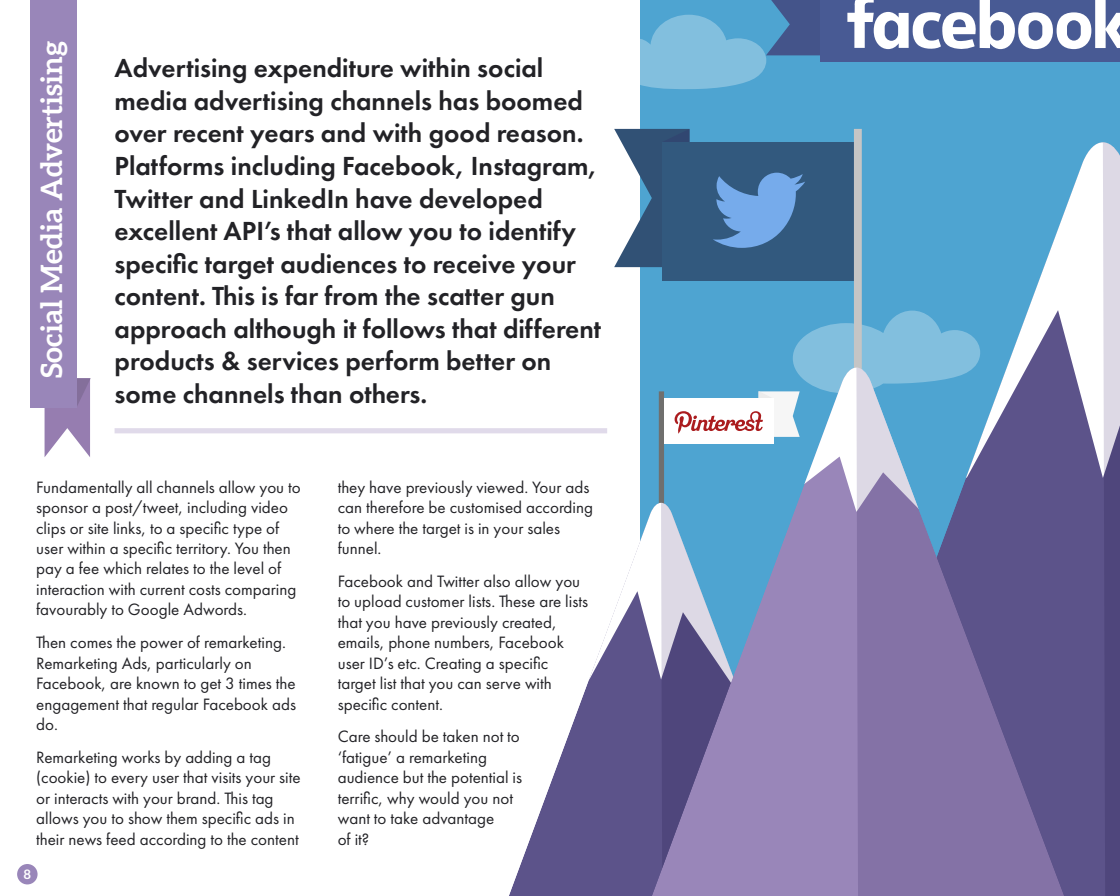
<style>
.page{position:relative;width:1120px;height:896px;background:#fff}
.page>*{position:absolute;margin:0;border:0;box-sizing:border-box;transform-origin:0 0}
.t1{font:700 29.4px "Aleo";color:#fff}
.t2{font:600 27.12px/32.6px "Futura PT";color:#222226}
.t3{font:17.06px/20.5px "Futura PT";color:#222226}
.t4{font:700 13.12px "Aleo";color:#fff}
</style>
<div class="page">
<div style="left:640px;top:0;width:480px;height:896px;background:#4ea4d1"></div>
<svg style="left:45px;top:378px;width:46px;height:79px"></svg>
<div style="left:31px;top:0;width:46px;height:407px;background:#9986b9"></div>
<div style="left:115px;top:428px;width:492px;height:5px;background:#e0daea"></div>
<div style="left:17px;top:864px;width:21px;height:20px;background:#9986b9;border-radius:50%"></div>
<svg style="left:614px;top:129px;width:75px;height:138px"></svg>
<div style="left:662px;top:142px;width:195px;height:138px;background:#32597e"></div>
<div style="left:820px;top:0;width:300px;height:62px;background:#485a94"></div>
<div style="left:854px;top:129px;width:8px;height:302px;background:#c5c5c5"></div>
<svg style="left:509px;top:697px;width:143px;height:199px;fill:#5c538a"></svg>
<svg style="left:811px;top:142px;width:292px;height:754px;fill:#5c598a"></svg>
<svg style="left:915px;top:142px;width:188px;height:369px"></svg>
<svg style="left:1103px;top:142px;width:17px;height:754px;background:#8983a7"></svg>
<svg style="left:713px;top:173px;width:92px;height:75px"></svg>
<svg style="left:652px;top:697px;width:204px;height:199px;background:#8c7aae"></svg>
<svg style="left:856px;top:368px;width:208px;height:528px;background:#72669a"></svg>
<svg style="left:562px;top:311px;width:418px;height:386px"></svg>
<svg style="left:847px;top:0;width:273px;height:50px"></svg>
<svg style="left:640px;top:0;width:180px;height:89px"></svg>
<h1 class="t1" style="left:35px;top:378px;width:339px;rotate:-90deg">Social Media Advertising</h1>
<p class="t2" style="left:115px;top:52px;width:488px">Advertising expenditure within social media advertising channels has boomed over recent years and with good reason.<br>Platforms including Facebook, Instagram, Twitter and LinkedIn have developed excellent API’s that allow you to identify specific target audiences to receive your content. This is far from the scatter gun approach although it follows that different products &amp; services perform better on some channels than others.</p>
<p class="t3" style="left:36px;top:477px;width:266px">Fundamentally all channels allow you to sponsor a post/tweet, including video clips or site links, to a specific type of user within a specific territory. You then pay a fee which relates to the level of interaction with current costs comparing favourably to Google Adwords.</p>
<p class="t3" style="left:36px;top:632px;width:261px">Then comes the power of remarketing.<br>Remarketing Ads, particularly on<br>Facebook, are known to get 3 times the engagement that regular Facebook ads do.</p>
<p class="t3" style="left:36px;top:747px;width:266px">Remarketing works by adding a tag (cookie) to every user that visits your site or interacts with your brand. This tag allows you to show them specific ads in their news feed according to the content</p>
<p class="t4" style="left:24px;top:867px;width:9px">8</p>
<p class="t3" style="left:338px;top:477px;width:257px">they have previously viewed. Your ads can therefore be customised according to where the target is in your sales funnel.</p>
<p class="t3" style="left:338px;top:571px;width:252px">Facebook and Twitter also allow you to upload customer lists. These are lists that you have previously created, emails, phone numbers, Facebook user ID’s etc. Creating a specific target list that you can serve with specific content.</p>
<p class="t3" style="left:338px;top:726px;width:186px">Care should be taken not to ‘fatigue’ a remarketing audience but the potential is terrific, why would you not want to take advantage<br>of it?</p>
</div>
